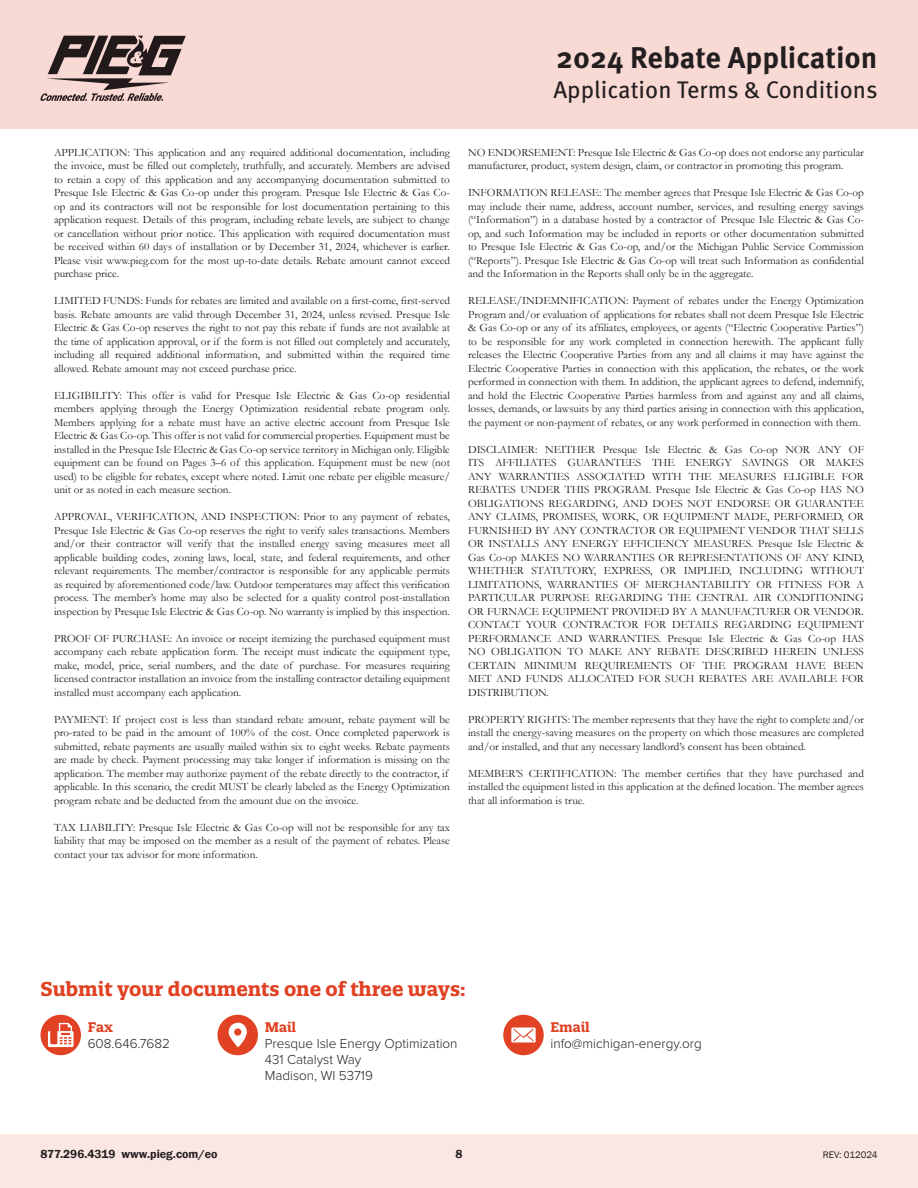
<style>
.page{position:relative;width:918px;height:1188px;background:#fff}
.page>*{position:absolute;margin:0;border:0;box-sizing:border-box;transform-origin:0 0}
.t1{font:700 30px "Meta Pro";color:#231f20}
.t2{font:24px "Meta Pro";color:#231f20}
.t3{font:700 19.5px "Quatro Slab";color:#e04223}
.t4{font:300 13.5px "Proxima Nova";color:#231f20}
.t5{font:700 13.5px "Quatro Slab";color:#e04223}
.t6{font:600 12px "Franklin Gothic";color:#231f20}
.t7{font:11.25px/13.5px "Garamond";color:#231f20;text-align:justify}
.t8{font:9.75px "Franklin Gothic";color:#231f20}
</style>
<div class="page">
<div style="left:0;top:1134px;width:918px;height:54px;background:#fbe7e2"></div>
<div style="left:0;top:0;width:918px;height:128px;background:#f9d9d3"></div>
<svg style="left:40px;top:36px;width:146px;height:65px"></svg>
<div style="left:218px;top:1015px;width:40px;height:40px;background:#e04223;border-radius:50%"></div>
<svg style="left:228px;top:1023px;width:19px;height:24px"></svg>
<div style="left:503px;top:1015px;width:41px;height:40px;background:#e04223;border-radius:50%"></div>
<svg style="left:511px;top:1028px;width:25px;height:15px"></svg>
<div style="left:41px;top:1015px;width:40px;height:40px;background:#e04223;border-radius:50%"></div>
<svg style="left:48px;top:1023px;width:26px;height:24px"></svg>
<p class="t1" style="left:556px;top:34px;width:323px">2024 Rebate Application</p>
<p class="t2" style="left:553px;top:71px;width:326px">Application Terms &amp; Conditions</p>
<p class="t7" style="left:54px;top:145px;width:398px">APPLICATION: This application and any required additional documentation, including the invoice, must be filled out completely, truthfully, and accurately. Members are advised to retain a copy of this application and any accompanying documentation submitted to Presque Isle Electric &amp; Gas Co-op under this program. Presque Isle Electric &amp; Gas Co&shy;op and its contractors will not be responsible for lost documentation pertaining to this application request. Details of this program, including rebate levels, are subject to change or cancellation without prior notice. This application with required documentation must be received within 60 days of installation or by December 31, 2024, whichever is earlier.<br>Please visit www.pieg.com for the most up-to-date details. Rebate amount cannot exceed purchase price.</p>
<p class="t7" style="left:54px;top:294px;width:398px">LIMITED FUNDS: Funds for rebates are limited and available on a first-come, first-served basis. Rebate amounts are valid through December 31, 2024, unless revised. Presque Isle Electric &amp; Gas Co-op reserves the right to not pay this rebate if funds are not available at the time of application approval, or if the form is not filled out completely and accurately, including all required additional information, and submitted within the required time allowed. Rebate amount may not exceed purchase price.</p>
<p class="t7" style="left:54px;top:388px;width:398px">ELIGIBILITY: This offer is valid for Presque Isle Electric &amp; Gas Co-op residential members applying through the Energy Optimization residential rebate program only.<br>Members applying for a rebate must have an active electric account from Presque Isle Electric &amp; Gas Co-op. This offer is not valid for commercial properties. Equipment must be installed in the Presque Isle Electric &amp; Gas Co-op service territory in Michigan only. Eligible equipment can be found on Pages 3–6 of this application. Equipment must be new (not used) to be eligible for rebates, except where noted. Limit one rebate per eligible measure/ unit or as noted in each measure section.</p>
<p class="t7" style="left:54px;top:510px;width:398px">APPROVAL, VERIFICATION, AND INSPECTION: Prior to any payment of rebates, Presque Isle Electric &amp; Gas Co-op reserves the right to verify sales transactions. Members and/or their contractor will verify that the installed energy saving measures meet all applicable building codes, zoning laws, local, state, and federal requirements, and other relevant requirements. The member/contractor is responsible for any applicable permits as required by aforementioned code/law. Outdoor temperatures may affect this verification process. The member’s home may also be selected for a quality control post-installation inspection by Presque Isle Electric &amp; Gas Co-op. No warranty is implied by this inspection.</p>
<p class="t7" style="left:54px;top:631px;width:398px">PROOF OF PURCHASE: An invoice or receipt itemizing the purchased equipment must accompany each rebate application form. The receipt must indicate the equipment type, make, model, price, serial numbers, and the date of purchase. For measures requiring licensed contractor installation an invoice from the installing contractor detailing equipment installed must accompany each application.</p>
<p class="t7" style="left:54px;top:712px;width:398px;text-align:left">PAYMENT: If project cost is less than standard rebate amount, rebate payment will be pro-rated to be paid in the amount of 100% of the cost. Once completed paperwork is submitted, rebate payments are usually mailed within six to eight weeks. Rebate payments are made by check. Payment processing may take longer if information is missing on the application. The member may authorize payment of the rebate directly to the contractor, if applicable. In this scenario, the credit MUST be clearly labeled as the Energy Optimization program rebate and be deducted from the amount due on the invoice.</p>
<p class="t7" style="left:54px;top:820px;width:398px">TAX LIABILITY: Presque Isle Electric &amp; Gas Co-op will not be responsible for any tax liability that may be imposed on the member as a result of the payment of rebates. Please contact your tax advisor for more information.</p>
<p class="t7" style="left:468px;top:145px;width:398px">NO ENDORSEMENT: Presque Isle Electric &amp; Gas Co-op does not endorse any particular manufacturer, product, system design, claim, or contractor in promoting this program.</p>
<p class="t7" style="left:468px;top:186px;width:398px">INFORMATION RELEASE: The member agrees that Presque Isle Electric &amp; Gas Co-op may include their name, address, account number, services, and resulting energy savings (“Information”) in a database hosted by a contractor of Presque Isle Electric &amp; Gas Co&shy;op, and such Information may be included in reports or other documentation submitted to Presque Isle Electric &amp; Gas Co-op, and/or the Michigan Public Service Commission (“Reports”). Presque Isle Electric &amp; Gas Co-op will treat such Information as confidential and the Information in the Reports shall only be in the aggregate.</p>
<p class="t7" style="left:468px;top:294px;width:398px">RELEASE/INDEMNIFICATION: Payment of rebates under the Energy Optimization Program and/or evaluation of applications for rebates shall not deem Presque Isle Electric &amp; Gas Co-op or any of its affiliates, employees, or agents (“Electric Cooperative Parties”) to be responsible for any work completed in connection herewith. The applicant fully releases the Electric Cooperative Parties from any and all claims it may have against the Electric Cooperative Parties in connection with this application, the rebates, or the work performed in connection with them. In addition, the applicant agrees to defend, indemnify, and hold the Electric Cooperative Parties harmless from and against any and all claims, losses, demands, or lawsuits by any third parties arising in connection with this application, the payment or non-payment of rebates, or any work performed in connection with them.</p>
<p class="t7" style="left:468px;top:442px;width:398px">DISCLAIMER: NEITHER Presque Isle Electric &amp; Gas Co-op NOR ANY OF ITS AFFILIATES GUARANTEES THE ENERGY SAVINGS OR MAKES ANY WARRANTIES ASSOCIATED WITH THE MEASURES ELIGIBLE FOR REBATES UNDER THIS PROGRAM. Presque Isle Electric &amp; Gas Co-op HAS NO OBLIGATIONS REGARDING, AND DOES NOT ENDORSE OR GUARANTEE ANY CLAIMS, PROMISES, WORK, OR EQUIPMENT MADE, PERFORMED, OR FURNISHED BY ANY CONTRACTOR OR EQUIPMENT VENDOR THAT SELLS OR INSTALLS ANY ENERGY EFFICIENCY MEASURES. Presque Isle Electric &amp; Gas Co-op MAKES NO WARRANTIES OR REPRESENTATIONS OF ANY KIND, WHETHER STATUTORY, EXPRESS, OR IMPLIED, INCLUDING WITHOUT LIMITATIONS, WARRANTIES OF MERCHANTABILITY OR FITNESS FOR A PARTICULAR PURPOSE REGARDING THE CENTRAL AIR CONDITIONING OR FURNACE EQUIPMENT PROVIDED BY A MANUFACTURER OR VENDOR.<br>CONTACT YOUR CONTRACTOR FOR DETAILS REGARDING EQUIPMENT PERFORMANCE AND WARRANTIES. Presque Isle Electric &amp; Gas Co-op HAS NO OBLIGATION TO MAKE ANY REBATE DESCRIBED HEREIN UNLESS CERTAIN MINIMUM REQUIREMENTS OF THE PROGRAM HAVE BEEN MET AND FUNDS ALLOCATED FOR SUCH REBATES ARE AVAILABLE FOR DISTRIBUTION.</p>
<p class="t7" style="left:468px;top:712px;width:398px">PROPERTY RIGHTS: The member represents that they have the right to complete and/or install the energy-saving measures on the property on which those measures are completed and/or installed, and that any necessary landlord’s consent has been obtained.</p>
<p class="t7" style="left:468px;top:766px;width:398px">MEMBER’S CERTIFICATION: The member certifies that they have purchased and installed the equipment listed in this application at the defined location. The member agrees that all information is true.</p>
<p class="t3" style="left:40px;top:976px;width:427px">Submit your documents one of three ways:</p>
<p class="t5" style="left:88px;top:1018px;width:27px">Fax</p>
<p class="t4" style="left:88px;top:1033px;width:84px">608.646.7682</p>
<p class="t5" style="left:265px;top:1018px;width:33px">Mail</p>
<p class="t4" style="left:265px;top:1033px;width:194px">Presque Isle Energy Optimization</p>
<p class="t4" style="left:265px;top:1049px;width:98px">431 Catalyst Way</p>
<p class="t4" style="left:265px;top:1066px;width:110px">Madison, WI 53719</p>
<p class="t5" style="left:551px;top:1018px;width:41px">Email</p>
<p class="t4" style="left:551px;top:1033px;width:153px">info@michigan-energy.org</p>
<p class="t6" style="left:40px;top:1147px;width:179px">877.296.4319 www.pieg.com/eo</p>
<p class="t6" style="left:455px;top:1147px;width:9px">8</p>
<p class="t8" style="left:823px;top:1148px;width:56px">REV: 012024</p>
</div>
